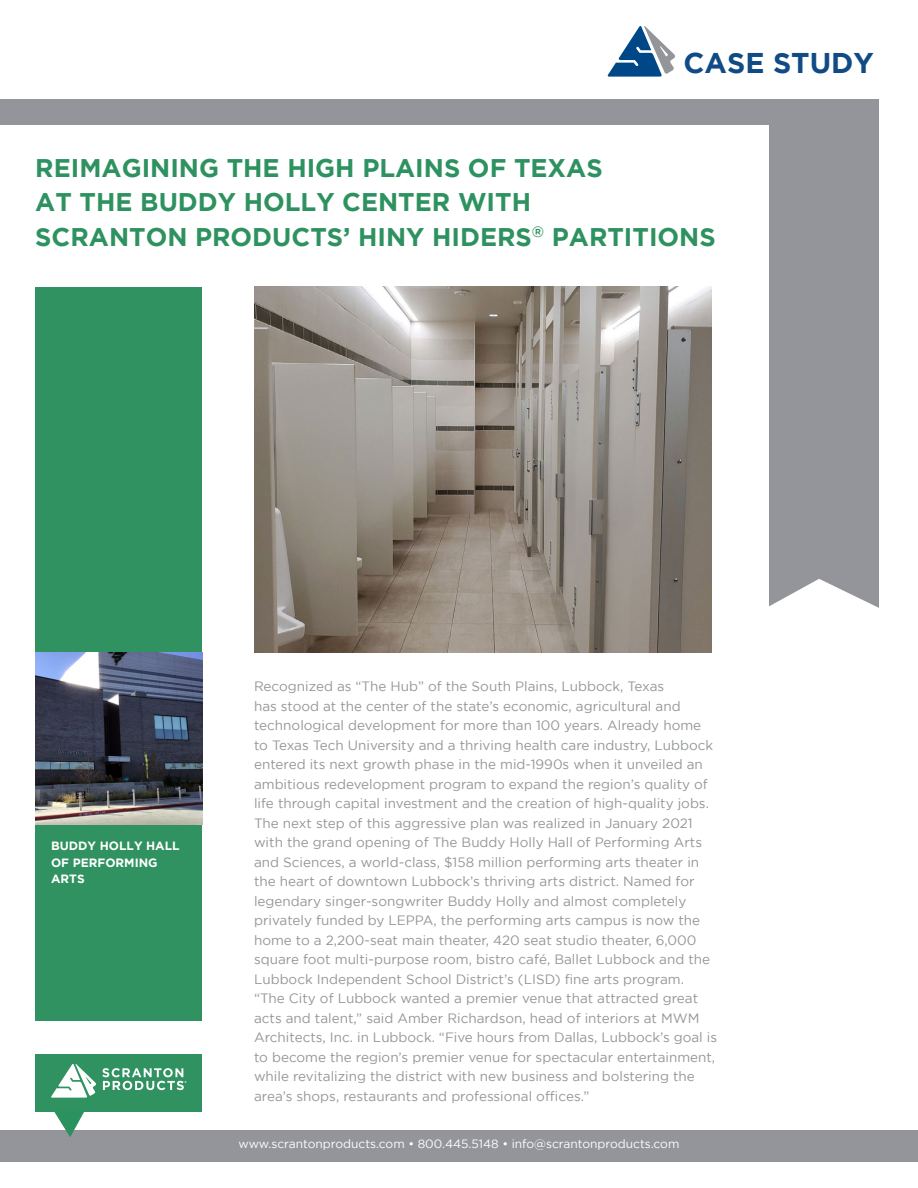
<style>
.page{position:relative;width:918px;height:1188px;background:#fff}
.page>*{position:absolute;margin:0;border:0;box-sizing:border-box;transform-origin:0 0}
.t1{font:700 28.5px "Gotham";color:#114b86}
.t2{font:700 25.5px/34.5px "Gotham";color:#2e9260}
.t3{font:13.5px/19.5px "Gotham";color:#939698}
.t4{font:12px "Gotham";color:#fff}
.t5{font:700 12px/16.5px "Gotham";color:#fff}
</style>
<div class="page">
<div style="left:35px;top:287px;width:167px;height:734px;background:#309260"></div>
<div style="left:35px;top:1054px;width:167px;height:57px;background:#309260"></div>
<div style="left:770px;top:99px;width:109px;height:510px;background:#93959a"></div>
<div style="left:0;top:99px;width:796px;height:26px;background:#93959a"></div>
<div style="left:0;top:1130px;width:918px;height:31px;background:#93959a"></div>
<svg style="left:54px;top:1111px;width:30px;height:26px"></svg>
<img style="left:254px;top:287px;width:458px;height:366px">
<img style="left:35px;top:653px;width:167px;height:171px">
<svg style="left:51px;top:1064px;width:135px;height:34px"></svg>
<svg style="left:607px;top:26px;width:68px;height:51px"></svg>
<svg style="left:769px;top:579px;width:110px;height:30px"></svg>
<h1 class="t1" style="left:684px;top:46px;width:192px">CASE STUDY</h1>
<h2 class="t2" style="left:35px;top:150px;width:682px">REIMAGINING THE HIGH PLAINS OF TEXAS<br>AT THE BUDDY HOLLY CENTER WITH<br>SCRANTON PRODUCTS’ HINY HIDERS<sup>®</sup> PARTITIONS</h2>
<p class="t5" style="left:51px;top:837px;width:130px">BUDDY HOLLY HALL<br>OF PERFORMING<br>ARTS</p>
<p class="t3" style="left:254px;top:676px;width:465px">Recognized as “The Hub” of the South Plains, Lubbock, Texas<br>has stood at the center of the state’s economic, agricultural and technological development for more than 100 years. Already home to Texas Tech University and a thriving health care industry, Lubbock entered its next growth phase in the mid-1990s when it unveiled an ambitious redevelopment program to expand the region’s quality of life through capital investment and the creation of high-quality jobs.<br>The next step of this aggressive plan was realized in January 2021 with the grand opening of The Buddy Holly Hall of Performing Arts and Sciences, a world-class, $158 million performing arts theater in the heart of downtown Lubbock’s thriving arts district. Named for legendary singer-songwriter Buddy Holly and almost completely privately funded by LEPPA, the performing arts campus is now the home to a 2,200-seat main theater, 420 seat studio theater, 6,000 square foot multi-purpose room, bistro café, Ballet Lubbock and the Lubbock Independent School District’s (LISD) fine arts program. “The City of Lubbock wanted a premier venue that attracted great acts and talent,” said Amber Richardson, head of interiors at MWM Architects, Inc. in Lubbock. “Five hours from Dallas, Lubbock’s goal is to become the region’s premier venue for spectacular entertainment, while revitalizing the district with new business and bolstering the area’s shops, restaurants and professional offices.”</p>
<p class="t4" style="left:239px;top:1137px;width:442px">www.scrantonproducts.com • 800.445.5148 • info@scrantonproducts.com</p>
</div>
